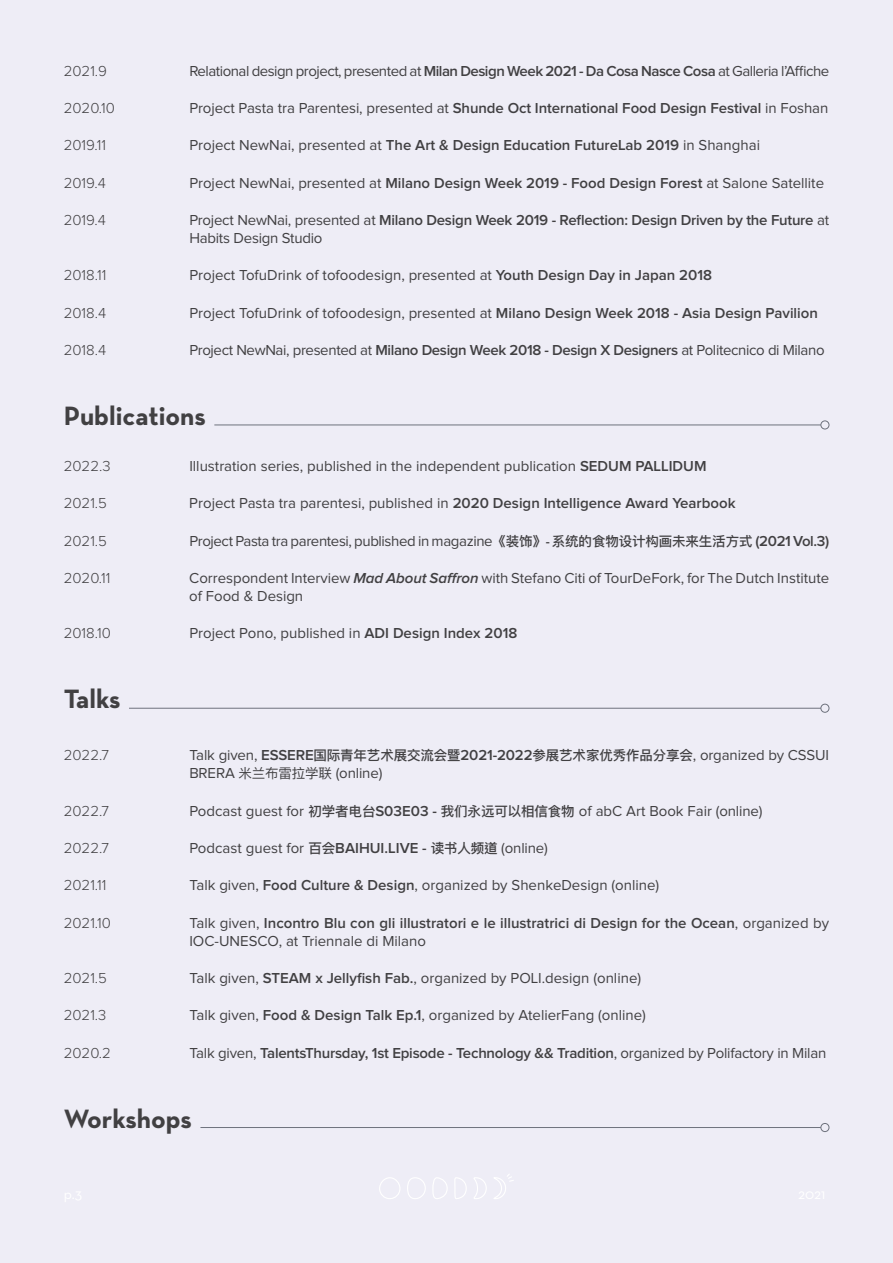
<style>
.page{position:relative;width:893px;height:1263px;background:#eeedf6}
.page>*{position:absolute;margin:0;border:0;box-sizing:border-box;transform-origin:0 0}
.t1{font:700 27px "Neutra Text";color:#414042}
.t2{font:15px/18px "Proxima Nova";color:#414042}
.t3{font:600 15px/18px "Proxima Nova";letter-spacing:-.015em;color:#414042}
.t4{font:15px "Proxima Nova";letter-spacing:-.025em;color:#414042}
.t5{font:300 15px "Proxima Nova";color:#414042}
.t6{font:15px "Proxima Nova";letter-spacing:-.03em;color:#414042}
.s1{font-weight:600}
.s2{font-weight:400}
.s3{font-family:"Ping Fang SC";font-weight:500;font-size:13.5px}
.s4{font-weight:600;font-size:13.5px}
.s5{font-weight:600;font-style:italic}
.s6{font-family:"Ping Fang SC";font-size:13.5px}
.s7{font-family:"Ping Fang HK";font-weight:500;font-size:13.5px}
</style>
<div class="page">
<svg style="left:379px;top:1174px;width:135px;height:25px"></svg>
<hr style="left:214px;top:425px;width:607px;height:1px;background:#6e727d">
<div style="left:821px;top:421px;width:8px;height:8px;border:1px solid #6e727d;border-radius:50%"></div>
<hr style="left:129px;top:708px;width:692px;height:1px;background:#6e727d">
<div style="left:821px;top:704px;width:8px;height:8px;border:1px solid #6e727d;border-radius:50%"></div>
<hr style="left:200px;top:1127px;width:621px;height:1px;background:#6e727d">
<div style="left:821px;top:1123px;width:8px;height:9px;border:1px solid #6e727d;border-radius:50%"></div>
<p class="t5" style="left:64px;top:64px;width:45px">2021.9</p>
<p class="t6" style="left:189px;top:64px;width:641px">Relational design project, presented at <span class="s1">Milan Design Week 2021 - Da Cosa Nasce Cosa</span> at Galleria l’Affiche</p>
<p class="t5" style="left:64px;top:101px;width:53px">2020.10</p>
<p class="t2" style="left:189px;top:100px;width:641px">Project Pasta tra Parentesi, presented at <span class="s1">Shunde Oct International Food Design Festival</span> in Foshan</p>
<p class="t5" style="left:64px;top:138px;width:44px">2019.11</p>
<p class="t2" style="left:189px;top:137px;width:572px">Project NewNai, presented at <span class="s1">The Art &amp; Design Education FutureLab 2019</span> in Shanghai</p>
<p class="t5" style="left:64px;top:176px;width:44px">2019.4</p>
<p class="t2" style="left:189px;top:174px;width:636px">Project NewNai, presented at <span class="s1">Milano Design Week 2019 - Food Design Forest</span> at Salone Satellite</p>
<p class="t5" style="left:64px;top:213px;width:44px">2019.4</p>
<p class="t3" style="left:189px;top:212px;width:641px"><span class="s2">Project NewNai, presented at</span> Milano Design Week 2019 - Reflection: Design Driven by the Future <span class="s2">at<br>Habits Design Studio</span></p>
<p class="t5" style="left:64px;top:269px;width:44px">2018.11</p>
<p class="t2" style="left:189px;top:267px;width:524px">Project TofuDrink of tofoodesign, presented at <span class="s1">Youth Design Day in Japan 2018</span></p>
<p class="t5" style="left:64px;top:306px;width:44px">2018.4</p>
<p class="t2" style="left:189px;top:304px;width:630px">Project TofuDrink of tofoodesign, presented at <span class="s1">Milano Design Week 2018 - Asia Design Pavilion</span></p>
<p class="t5" style="left:64px;top:343px;width:44px">2018.4</p>
<p class="t4" style="left:189px;top:343px;width:637px">Project NewNai, presented at <span class="s1">Milano Design Week 2018 - Design X Designers</span> at Politecnico di Milano</p>
<h1 class="t1" style="left:64px;top:399px;width:144px">Publications</h1>
<p class="t5" style="left:64px;top:459px;width:48px">2022.3</p>
<p class="t2" style="left:189px;top:458px;width:519px">Illustration series, published in the independent publication <span class="s1">SEDUM PALLIDUM</span></p>
<p class="t5" style="left:64px;top:496px;width:45px">2021.5</p>
<p class="t2" style="left:189px;top:495px;width:548px">Project Pasta tra parentesi, published in <span class="s1">2020 Design Intelligence Award Yearbook</span></p>
<p class="t5" style="left:64px;top:534px;width:45px">2021.5</p>
<p class="t4" style="left:189px;top:534px;width:641px">Project Pasta tra parentesi, published in magazine<span class="s3">《装饰》</span><span class="s4">-</span> <span class="s3">系统的食物设计构画未来生活方式</span> <span class="s1">(2021 Vol.3)</span></p>
<p class="t5" style="left:64px;top:571px;width:48px">2020.11</p>
<p class="t2" style="left:189px;top:570px;width:641px">Correspondent Interview <span class="s5">Mad About Saffron</span> with Stefano Citi of TourDeFork, for The Dutch Institute of Food &amp; Design</p>
<p class="t5" style="left:64px;top:627px;width:49px">2018.10</p>
<p class="t2" style="left:189px;top:625px;width:330px">Project Pono, published in <span class="s1">ADI Design Index 2018</span></p>
<h1 class="t1" style="left:64px;top:682px;width:58px">Talks</h1>
<p class="t5" style="left:64px;top:748px;width:47px">2022.7</p>
<p class="t2" style="left:189px;top:747px;width:641px">Talk given, <span class="s1">ESSERE</span><span class="s3">国际青年艺术展交流会暨</span><span class="s1">2021-2022</span><span class="s3">参展艺术家优秀作品分享会</span>, organized by CSSUI<br>BRERA <span class="s6">米兰布雷拉学联</span> (online)</p>
<p class="t5" style="left:64px;top:804px;width:47px">2022.7</p>
<p class="t2" style="left:189px;top:802px;width:575px">Podcast guest for <span class="s3">初学者电台</span><span class="s1">S03E03 -</span> <span class="s3">我们永远可以相信食物</span> of abC Art Book Fair (online)</p>
<p class="t5" style="left:64px;top:841px;width:47px">2022.7</p>
<p class="t2" style="left:189px;top:839px;width:360px">Podcast guest for <span class="s7">百会</span><span class="s1">BAIHUI.LIVE -</span> <span class="s7">读书人频道</span> (online)</p>
<p class="t5" style="left:64px;top:878px;width:44px">2021.11</p>
<p class="t2" style="left:189px;top:877px;width:471px">Talk given, <span class="s1">Food Culture &amp; Design</span>, organized by ShenkeDesign (online)</p>
<p class="t5" style="left:64px;top:916px;width:49px">2021.10</p>
<p class="t3" style="left:189px;top:914px;width:641px"><span class="s2">Talk given,</span> Incontro Blu con gli illustratori e le illustratrici di Design for the Ocean<span class="s2">, organized by<br>IOC-UNESCO, at Triennale di Milano</span></p>
<p class="t5" style="left:64px;top:971px;width:45px">2021.5</p>
<p class="t2" style="left:189px;top:970px;width:453px">Talk given, <span class="s1">STEAM x Jellyfish Fab.</span>, organized by POLI.design (online)</p>
<p class="t5" style="left:64px;top:1008px;width:44px">2021.3</p>
<p class="t2" style="left:189px;top:1007px;width:458px">Talk given, <span class="s1">Food &amp; Design Talk Ep.1</span>, organized by AtelierFang (online)</p>
<p class="t5" style="left:64px;top:1046px;width:49px">2020.2</p>
<p class="t3" style="left:189px;top:1044px;width:639px"><span class="s2">Talk given,</span> TalentsThursday, 1st Episode - Technology &amp;&amp; Tradition<span class="s2">, organized by Polifactory in Milan</span></p>
<h1 class="t1" style="left:64px;top:1102px;width:130px">Workshops</h1>
</div>
